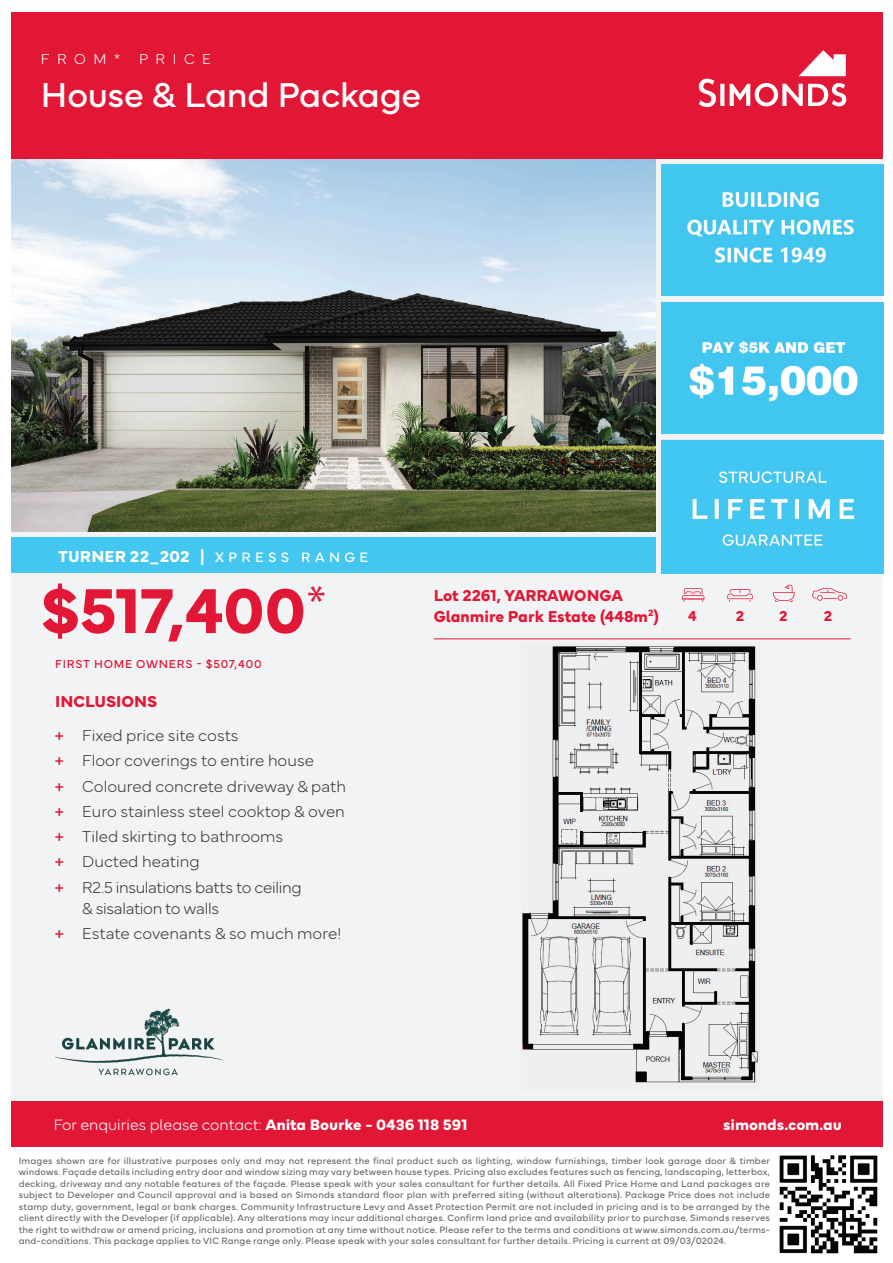
<style>
.page{position:relative;width:893px;height:1263px;background:#fff}
.page>*{position:absolute;margin:0;border:0;box-sizing:border-box;transform-origin:0 0}
.t1{font:700 66px "Mundial";letter-spacing:-.01em;color:#e21736}
.t2{font:36px "Mundial";letter-spacing:-.01em;color:#fff}
.t3{font:100 16.5px/25.2px "Mundial";color:#3e3e3f}
.t4{font:700 16.5px/21px "Mundial";color:#e21736}
.t5{font:700 16.5px "Mundial";letter-spacing:.015em;color:#fff}
.t6{font:100 15.75px "Mundial";color:#fff}
.t7{font:700 15.75px "Mundial";color:#fff}
.t8{font:100 15px "Mundial";letter-spacing:.505em;color:#fff}
.t9{font:700 15px "Mundial";color:#e21736}
.t10{font:12px "Mundial";letter-spacing:.065em;color:#e21736}
.t11{font:9.6px/11.6px "Mundial";letter-spacing:.015em;color:#6d6e70;text-align:justify}
.s1{font-size:15px}
.s2{font-weight:400;font-size:14.25px}
.s3{font-weight:700;color:#e21736}
.s4{font-weight:400;font-size:15px;color:#e21736}
.s5{font-weight:700}
</style>
<div class="page">
<div style="left:11px;top:54px;width:872px;height:1076px;background:#f2f3f4"></div>
<img style="left:11px;top:158px;width:644px;height:373px">
<img style="left:779px;top:1155px;width:99px;height:99px">
<img style="left:55px;top:1008px;width:168px;height:68px">
<div style="left:11px;top:1101px;width:872px;height:46px;background:#e21736"></div>
<div style="left:11px;top:12px;width:872px;height:146px;background:#e21736"></div>
<svg style="left:699px;top:50px;width:147px;height:57px"></svg>
<div style="left:11px;top:537px;width:644px;height:36px;background:#43c7f0"></div>
<svg style="left:682px;top:588px;width:22px;height:14px"></svg>
<svg style="left:727px;top:589px;width:26px;height:13px"></svg>
<svg style="left:773px;top:585px;width:22px;height:17px"></svg>
<svg style="left:812px;top:588px;width:35px;height:13px"></svg>
<hr style="left:434px;top:639px;width:416px;height:1px;background:#e21736">
<img style="left:522px;top:646px;width:236px;height:437px">
<img style="left:662px;top:164px;width:221px;height:131px">
<img style="left:662px;top:302px;width:221px;height:131px">
<img style="left:662px;top:440px;width:221px;height:133px">
<img style="left:16px;top:207px;width:115px;height:29px">
<img style="left:16px;top:317px;width:115px;height:29px">
<h3 class="t8" style="left:41px;top:47px;width:172px">FROM* PRICE</h3>
<h2 class="t2" style="left:41px;top:67px;width:382px">House &amp; Land Package</h2>
<h3 class="t5" style="left:59px;top:544px;width:311px">TURNER 22_202 <span class="s1">|</span> <span class="s2">X P R E S S R A N G E</span></h3>
<h1 class="t1" style="left:41px;top:559px;width:287px">$517,400<sup>*</sup></h1>
<p class="t10" style="left:55px;top:654px;width:208px">FIRST HOME OWNERS - $507,400</p>
<h3 class="t3" style="left:55px;top:683px;width:185px;line-height:33.8px"><span class="s3">INCLUSIONS<br></span><span class="s4">+</span> Fixed price site costs</h3>
<h3 class="t3" style="left:55px;top:747px;width:292px"><span class="s4">+</span> Floor coverings to entire house<br><span class="s4">+</span> Coloured concrete driveway &amp; path <span class="s4">+</span> Euro stainless steel cooktop &amp; oven <span class="s4">+</span> Tiled skirting to bathrooms<br><span class="s4">+</span> Ducted heating<br><span class="s4">+</span> R2.5 insulations batts to ceiling</h3>
<h3 class="t3" style="left:55px;top:894px;width:288px;text-indent:27px">&amp; sisalation to walls<br><span class="s4">+</span> Estate covenants &amp; so much more!</h3>
<h3 class="t4" style="left:434px;top:583px;width:227px">Lot 2261, YARRAWONGA<br>Glanmire Park Estate (448m<sup>2</sup>)</h3>
<h3 class="t9" style="left:688px;top:604px;width:10px">4</h3>
<h3 class="t9" style="left:736px;top:604px;width:10px">2</h3>
<h3 class="t9" style="left:824px;top:604px;width:10px">2</h3>
<h3 class="t9" style="left:779px;top:604px;width:10px">2</h3>
<h3 class="t6" style="left:54px;top:1112px;width:415px">For enquiries please contact: <span class="s5">Anita Bourke - 0436 118 591</span></h3>
<h3 class="t7" style="left:723px;top:1112px;width:120px">simonds.com.au</h3>
<p class="t11" style="left:19px;top:1154px;width:753px">Images shown are for illustrative purposes only and may not represent the final product such as lighting, window furnishings, timber look garage door &amp; timber windows. Façade details including entry door and window sizing may vary between house types. Pricing also excludes features such as fencing, landscaping, letterbox, decking, driveway and any notable features of the façade. Please speak with your sales consultant for further details. All Fixed Price Home and Land packages are subject to Developer and Council approval and is based on Simonds standard floor plan with preferred siting (without alterations). Package Price does not include stamp duty, government, legal or bank charges. Community Infrastructure Levy and Asset Protection Permit are not included in pricing and is to be arranged by the client directly with the Developer (if applicable). Any alterations may incur additional charges. Confirm land price and availability prior to purchase. Simonds reserves the right to withdraw or amend pricing, inclusions and promotion at any time without notice. Please refer to the terms and conditions at www.simonds.com.au/terms&shy;and-conditions. This package applies to VIC Range range only. Please speak with your sales consultant for further details. Pricing is current at 09/03/02024.</p>
</div>
